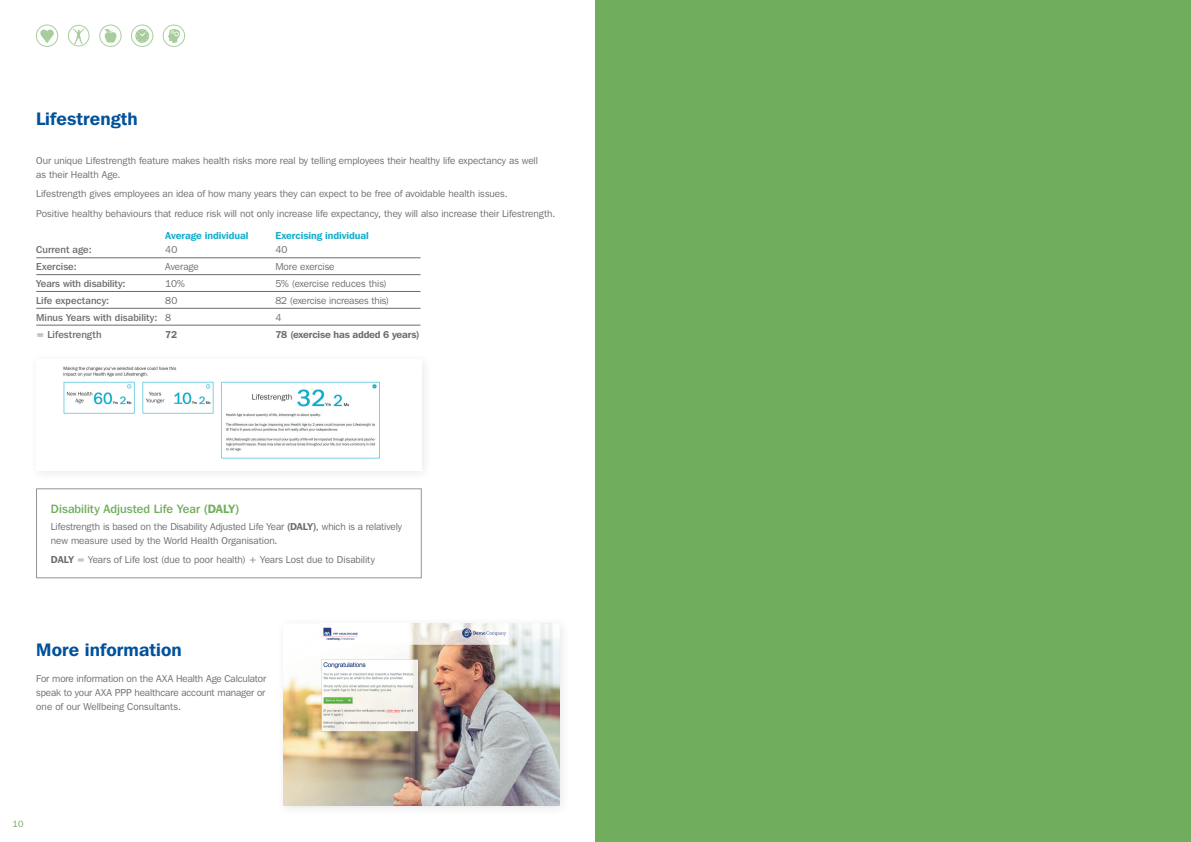
<style>
.page{position:relative;width:1191px;height:842px;background:#fff}
.page>*{position:absolute;margin:0;border:0;box-sizing:border-box;transform-origin:0 0}
.MAIN_HEADING{font:600 18px "Franklin Gothic IT Cby BT";letter-spacing:.005em;color:#01519b}
.SUB_HEADING{font:500 12px "Franklin Gothic IT Cby BT";letter-spacing:.005em;color:#70ad5c}
.NEW_COPY{font:10px/14px "Franklin Gothic IT Cby BT";color:#6c6d70}
.NEW_COPY-2{font:500 10px "Franklin Gothic IT Cby BT";letter-spacing:.005em;color:#6c6d70}
.NEW_COPY-3{font:600 10px "Franklin Gothic IT Cby BT";letter-spacing:-.005em;color:#10aecc}
.NEW_COPY-4{font:600 10px "Franklin Gothic IT Cby BT";letter-spacing:-.015em;color:#6c6d70}
.t1{font:9px "Franklin Gothic IT Cby BT";color:#70ad5c}
.s1{font-weight:400}
.s2{font-weight:600}
</style>
<div class="page">
<div style="left:36px;top:25px;width:22px;height:22px;border:1px solid #6eac5c;border-radius:50%"></div>
<svg style="left:40px;top:30px;width:14px;height:13px"></svg>
<div style="left:99px;top:25px;width:22px;height:22px;border:1px solid #6eac5c;border-radius:50%"></div>
<svg style="left:105px;top:29px;width:12px;height:14px"></svg>
<div style="left:68px;top:25px;width:21px;height:21px;border:1px solid #6eac5c;border-radius:50%"></div>
<svg style="left:73px;top:28px;width:12px;height:16px"></svg>
<div style="left:131px;top:25px;width:22px;height:22px;border:1px solid #6eac5c;border-radius:50%"></div>
<svg style="left:135px;top:29px;width:14px;height:14px"></svg>
<div style="left:163px;top:25px;width:22px;height:22px;border:1px solid #6eac5c;border-radius:50%"></div>
<svg style="left:168px;top:29px;width:12px;height:14px"></svg>
<hr style="left:36px;top:258px;width:384px;height:1px;background:#6c6d70">
<hr style="left:36px;top:274px;width:384px;height:1px;background:#6c6d70">
<hr style="left:36px;top:291px;width:384px;height:1px;background:#6c6d70">
<hr style="left:36px;top:308px;width:384px;height:1px;background:#6c6d70">
<hr style="left:36px;top:325px;width:384px;height:1px;background:#6c6d70">
<div style="left:36px;top:489px;width:385px;height:89px;border:1px solid #939598"></div>
<div style="left:595px;top:0;width:596px;height:842px;background:#70ad5c"></div>
<div style="left:276px;top:615px;width:295px;height:202px;background:#fbfbfb"></div>
<img style="left:283px;top:623px;width:276px;height:183px">
<img style="left:63px;top:366px;width:317px;height:93px">
<p class="MAIN_HEADING" style="left:36px;top:107px;width:103px">Lifestrength</p>
<p class="NEW_COPY" style="left:36px;top:153px;width:503px">Our unique Lifestrength feature makes health risks more real by telling employees their healthy life expectancy as well as their Health Age.</p>
<p class="NEW_COPY" style="left:36px;top:187px;width:473px">Lifestrength gives employees an idea of how many years they can expect to be free of avoidable health issues.</p>
<p class="NEW_COPY" style="left:36px;top:206px;width:520px">Positive healthy behaviours that reduce risk will not only increase life expectancy, they will also increase their Lifestrength.</p>
<p class="NEW_COPY-3" style="left:165px;top:230px;width:85px">Average individual</p>
<p class="NEW_COPY-3" style="left:275px;top:230px;width:95px">Exercising individual</p>
<p class="NEW_COPY-2" style="left:36px;top:244px;width:57px">Current age:</p>
<p class="NEW_COPY" style="left:165px;top:243px;width:14px">40</p>
<p class="NEW_COPY" style="left:275px;top:243px;width:14px">40</p>
<p class="NEW_COPY-2" style="left:36px;top:260px;width:42px">Exercise:</p>
<p class="NEW_COPY" style="left:165px;top:260px;width:35px">Average</p>
<p class="NEW_COPY" style="left:275px;top:260px;width:61px">More exercise</p>
<p class="NEW_COPY-2" style="left:36px;top:277px;width:91px">Years with disability:</p>
<p class="NEW_COPY" style="left:165px;top:276px;width:21px">10%</p>
<p class="NEW_COPY" style="left:275px;top:276px;width:113px">5% (exercise reduces this)</p>
<p class="NEW_COPY-2" style="left:36px;top:294px;width:75px">Life expectancy:</p>
<p class="NEW_COPY" style="left:165px;top:293px;width:13px">80</p>
<p class="NEW_COPY" style="left:275px;top:293px;width:115px">82 (exercise increases this)</p>
<p class="NEW_COPY-2" style="left:36px;top:311px;width:136px">Minus Years with disability: <span class="s1">8</span></p>
<p class="NEW_COPY" style="left:275px;top:310px;width:7px">4</p>
<p class="NEW_COPY-2" style="left:36px;top:328px;width:67px">= Lifestrength</p>
<p class="NEW_COPY-4" style="left:165px;top:328px;width:13px">72</p>
<p class="NEW_COPY-4" style="left:275px;top:328px;width:146px">78 (exercise has added 6 years)</p>
<p class="SUB_HEADING" style="left:51px;top:501px;width:190px">Disability Adjusted Life Year <span class="s2">(DALY)</span></p>
<p class="NEW_COPY" style="left:51px;top:519px;width:352px">Lifestrength is based on the Disability Adjusted Life Year <span class="s2">(DALY)</span>, which is a relatively new measure used by the World Health Organisation.</p>
<p class="NEW_COPY" style="left:51px;top:553px;width:325px"><span class="s2">DALY</span> = Years of Life lost (due to poor health) + Years Lost due to Disability</p>
<p class="MAIN_HEADING" style="left:36px;top:639px;width:147px">More information</p>
<p class="NEW_COPY" style="left:36px;top:671px;width:231px;text-align:justify">For more information on the AXA Health Age Calculator speak to your AXA PPP healthcare account manager or one of our Wellbeing Consultants.</p>
<p class="t1" style="left:13px;top:819px;width:12px">10</p>
</div>
